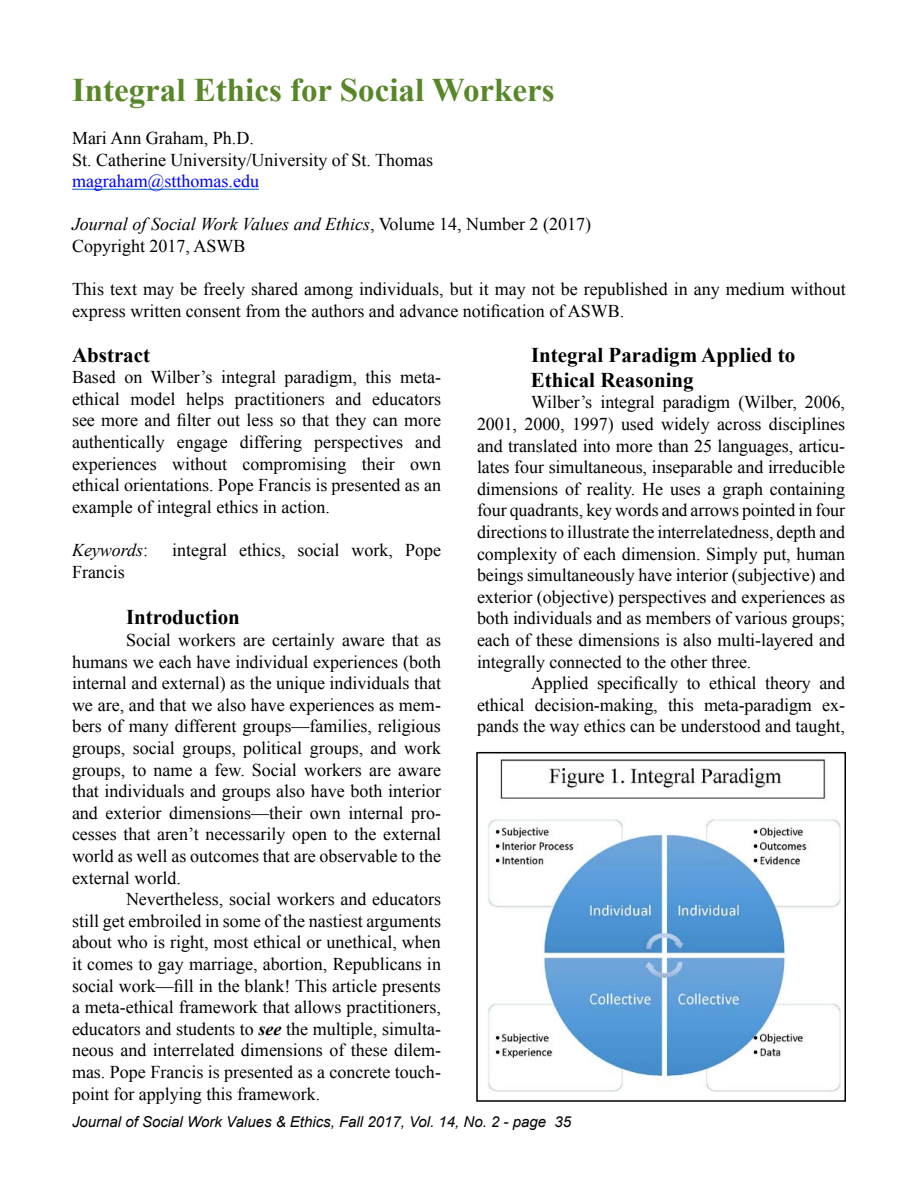
<style>
.page{position:relative;width:918px;height:1188px;background:#fff}
.page>*{position:absolute;margin:0;border:0;box-sizing:border-box;transform-origin:0 0}
.t1{font:700 33px "Times New Roman";color:#588729}
.t2{font:700 21px/25.2px "Times New Roman";color:#000}
.t3{font:18px/21.6px "Times New Roman";color:#000;text-align:justify}
.t4{font:18px "Times New Roman";color:#00f}
.t5{font:italic 18px "Times New Roman";color:#000}
.t6{font:italic 15px "Arial";color:#000}
.s1{font-style:italic}
.s2{font-style:normal}
.s3{font-weight:700;font-style:italic}
</style>
<div class="page">
<hr style="left:72px;top:189px;width:187px;height:1px;background:#0563c1">
<img style="left:488px;top:759px;width:353px;height:333px">
<div style="left:476px;top:752px;width:370px;height:350px;border:2px solid #000"></div>
<h1 class="t1" style="left:72px;top:67px;width:484px">Integral Ethics for Social Workers</h1>
<p class="t3" style="left:72px;top:127px;width:363px">Mari Ann Graham, Ph.D.<br>St. Catherine University/University of St. Thomas</p>
<p class="t4" style="left:72px;top:169px;width:189px">magraham@stthomas.edu</p>
<p class="t3" style="left:72px;top:213px;width:521px"><span class="s1">Journal of Social Work Values and Ethics</span>, Volume 14, Number 2 (2017)<br>Copyright 2017, ASWB</p>
<p class="t3" style="left:72px;top:278px;width:775px">This text may be freely shared among individuals, but it may not be republished in any medium without express written consent from the authors and advance notification of ASWB.</p>
<p class="t2" style="left:72px;top:341px;width:80px">Abstract</p>
<p class="t3" style="left:72px;top:366px;width:371px">Based on Wilber’s integral paradigm, this meta&shy;ethical model helps practitioners and educators see more and filter out less so that they can more authentically engage differing perspectives and experiences without compromising their own ethical orientations. Pope Francis is presented as an example of integral ethics in action.</p>
<p class="t5" style="left:72px;top:538px;width:78px">Keywords<span class="s2">:</span></p>
<p class="t3" style="left:172px;top:539px;width:270px">integral ethics, social work, Pope</p>
<p class="t3" style="left:72px;top:561px;width:54px">Francis</p>
<p class="t2" style="left:126px;top:604px;width:115px">Introduction</p>
<p class="t3" style="left:72px;top:629px;width:371px;text-indent:54px">Social workers are certainly aware that as humans we each have individual experiences (both internal and external) as the unique individuals that we are, and that we also have experiences as mem&shy;bers of many different groups—families, religious groups, social groups, political groups, and work groups, to name a few. Social workers are aware that individuals and groups also have both interior and exterior dimensions—their own internal pro&shy;cesses that aren’t necessarily open to the external world as well as outcomes that are observable to the external world.</p>
<p class="t3" style="left:72px;top:888px;width:371px;text-indent:54px">Nevertheless, social workers and educators still get embroiled in some of the nastiest arguments about who is right, most ethical or unethical, when it comes to gay marriage, abortion, Republicans in social work—fill in the blank! This article presents a meta-ethical framework that allows practitioners, educators and students to <span class="s3">see</span> the multiple, simulta&shy;neous and interrelated dimensions of these dilem&shy;mas. Pope Francis is presented as a concrete touch&shy;point for applying this framework.</p>
<p class="t2" style="left:531px;top:341px;width:266px">Integral Paradigm Applied to<br>Ethical Reasoning</p>
<p class="t3" style="left:477px;top:391px;width:370px;text-indent:54px">Wilber’s integral paradigm (Wilber, 2006, 2001, 2000, 1997) used widely across disciplines and translated into more than 25 languages, articu&shy;lates four simultaneous, inseparable and irreducible dimensions of reality. He uses a graph containing four quadrants, key words and arrows pointed in four directions to illustrate the interrelatedness, depth and complexity of each dimension. Simply put, human beings simultaneously have interior (subjective) and exterior (objective) perspectives and experiences as both individuals and as members of various groups; each of these dimensions is also multi-layered and integrally connected to the other three.</p>
<p class="t3" style="left:477px;top:672px;width:370px;text-indent:54px">Applied specifically to ethical theory and ethical decision-making, this meta-paradigm ex&shy;pands the way ethics can be understood and taught,</p>
<p class="t6" style="left:72px;top:1112px;width:501px">Journal of Social Work Values &amp; Ethics, Fall 2017, Vol. 14, No. 2 - page 35</p>
</div>
